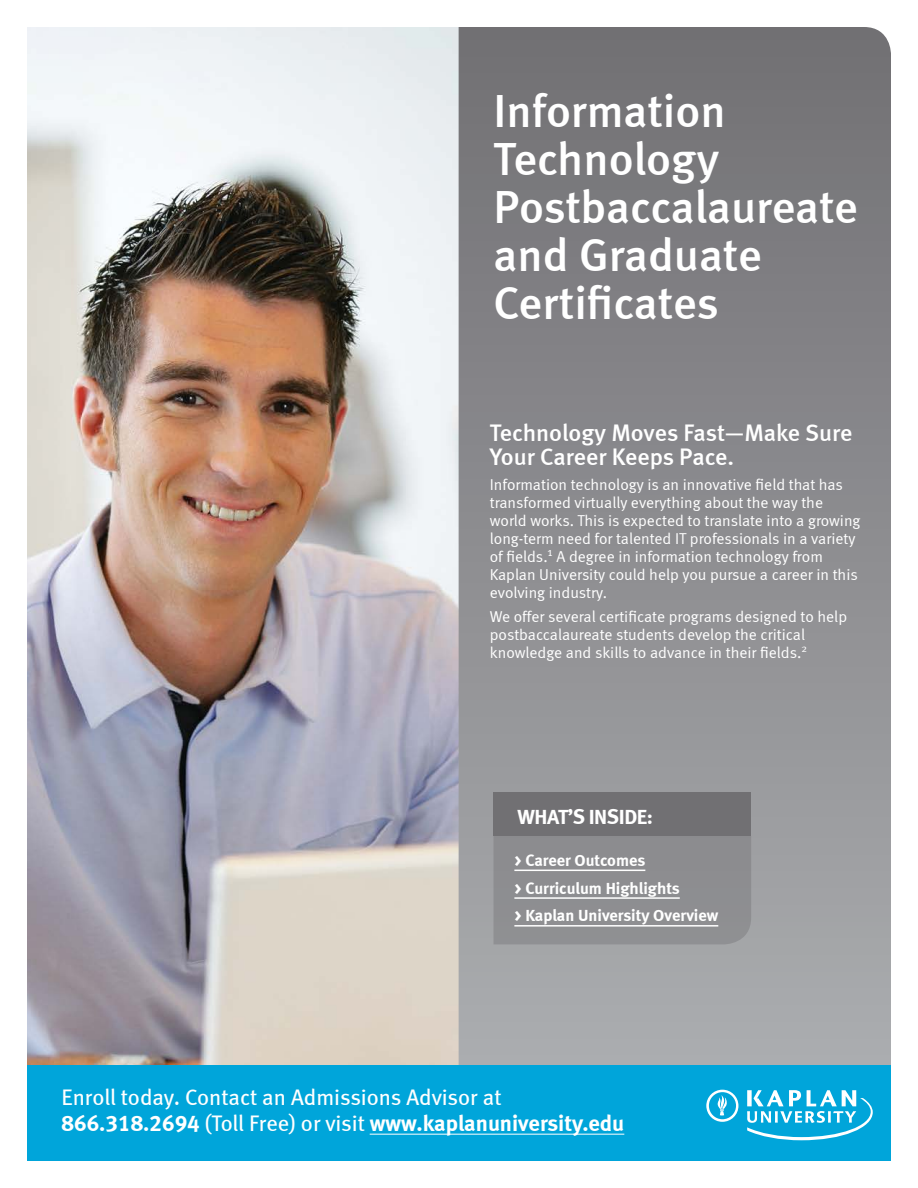
<style>
.page{position:relative;width:918px;height:1188px;background:#fff}
.page>*{position:absolute;margin:0;border:0;box-sizing:border-box;transform-origin:0 0}
.t1{font:500 46.5px/48px "Meta";color:#fff}
.t2{font:500 24px/24px "Meta";letter-spacing:-.005em;color:#fff}
.t3{font:22.5px "Meta Bold LF";color:#fff}
.t4{font:22.5px "Meta Book LF";color:#fff}
.t5{font:21px "Meta Bold LF";letter-spacing:-.02em;color:#fff}
.t6{font:16.5px/27.8px "Meta Bold LF";color:#fff}
.t7{font:15.75px/18px "Meta Normal";color:#fff}
.s1{font-family:"Meta Black LF"}
.s2{font-family:"Meta Book LF"}
</style>
<div class="page">
<img style="left:27px;top:27px;width:432px;height:1038px">
<svg style="left:459px;top:27px;width:432px;height:1038px;background:#8b8b8f"></svg>
<div style="left:494px;top:793px;width:257px;height:43px;background:#717073"></div>
<div style="left:494px;top:836px;width:257px;height:108px;background:#8d8e91"></div>
<hr style="left:514px;top:870px;width:131px;height:1px;background:#fff">
<hr style="left:514px;top:897px;width:166px;height:2px;background:#fff">
<hr style="left:514px;top:925px;width:204px;height:2px;background:#fff">
<div style="left:27px;top:1065px;width:864px;height:96px;background:#00a5da"></div>
<svg style="left:747px;top:1090px;width:126px;height:50px"></svg>
<svg style="left:706px;top:1090px;width:32px;height:32px"></svg>
<hr style="left:370px;top:1134px;width:254px;height:1px;background:#fff">
<h1 class="t1" style="left:494px;top:86px;width:366px">Information<br>Technology<br>Postbaccalaureate and Graduate<br>Certificates</h1>
<h2 class="t2" style="left:490px;top:420px;width:364px">Technology Moves Fast—Make Sure<br>Your Career Keeps Pace.</h2>
<p class="t7" style="left:490px;top:475px;width:372px">Information technology is an innovative field that has transformed virtually everything about the way the world works. This is expected to translate into a growing long-term need for talented IT professionals in a variety of fields.<sup>1</sup> A degree in information technology from Kaplan University could help you pursue a career in this evolving industry.</p>
<p class="t7" style="left:490px;top:608px;width:359px">We offer several certificate programs designed to help postbaccalaureate students develop the critical knowledge and skills to advance in their fields.<sup>2</sup></p>
<h3 class="t5" style="left:517px;top:805px;width:137px">WHAT’S INSIDE:</h3>
<p class="t6" style="left:514px;top:846px;width:205px"><span class="s1">&gt;</span> Career Outcomes<br><span class="s1">&gt;</span> Curriculum Highlights<br><span class="s1">&gt;</span> Kaplan University Overview</p>
<h3 class="t4" style="left:62px;top:1084px;width:442px">Enroll today. Contact an Admissions Advisor at</h3>
<h3 class="t3" style="left:62px;top:1110px;width:564px">866.318.2694 <span class="s2">(Toll Free) or visit</span> www.kaplanuniversity.edu</h3>
</div>
